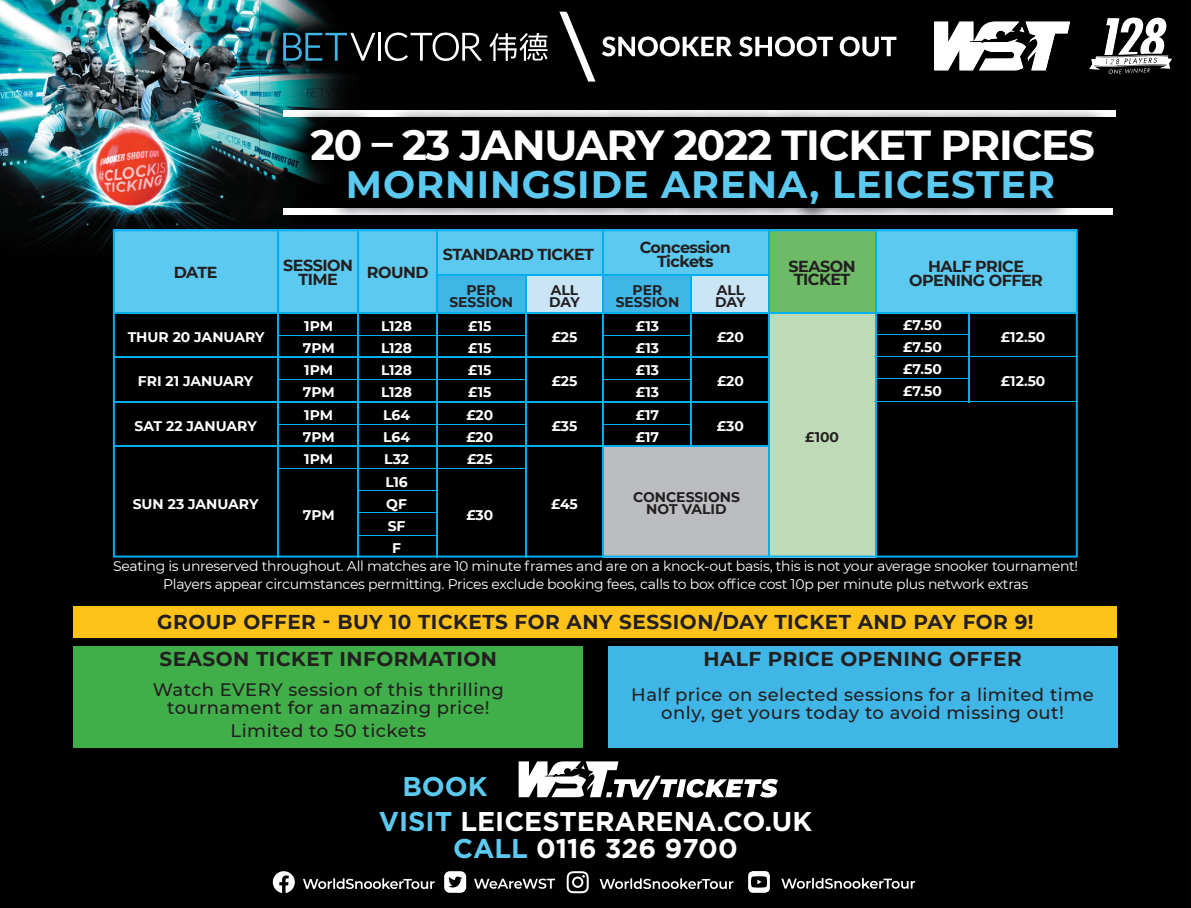
<style>
.page{position:relative;width:1191px;height:908px;background:#fff}
.page>*{position:absolute;margin:0;border:0;box-sizing:border-box;transform-origin:0 0}
.t1{font:700 42px "Montserrat";letter-spacing:-.03em;color:#fff}
.t2{font:700 38px "Montserrat";letter-spacing:.025em;color:#5ccaf0}
.t3{font:700 27px/27px "Gotham";color:#fff;text-align:center}
.t4{font:700 27px "Gotham";color:#5ccaf0}
.t5{font:700 20px/36.4px "Montserrat";letter-spacing:.025em;color:#231f20}
.t6{font:500 18px/18px "Montserrat";letter-spacing:.025em;color:#231f20;text-align:center}
.t7{font:700 16px/14px "Montserrat";letter-spacing:-.03em;color:#231f20;text-align:center}
.t8{font:14px/18px "Montserrat";letter-spacing:-.02em;color:#fff;text-align:center}
.t9{font:700 14px/22.2px "Montserrat";color:#fff;text-align:justify}
.t10{font:700 14px/12px "Montserrat";color:#231f20;text-align:center}
.s1{color:#5ccaf0}
</style>
<div class="page">
<img style="left:0;top:0;width:1190px;height:907px">
<img style="left:259px;top:0;width:857px;height:226px">
<img style="left:283px;top:111px;width:832px;height:6px">
<img style="left:283px;top:208px;width:829px;height:6px">
<img style="left:934px;top:22px;width:136px;height:48px">
<svg style="left:1089px;top:18px;width:83px;height:56px"></svg>
<svg style="left:489px;top:33px;width:58px;height:28px"></svg>
<svg style="left:283px;top:33px;width:92px;height:28px;background:#1b333d"></svg>
<hr style="left:378px;top:32px;width:3px;height:29px;background:#fff">
<svg style="left:385px;top:32px;width:97px;height:29px"></svg>
<svg style="left:559px;top:12px;width:36px;height:69px"></svg>
<svg style="left:602px;top:36px;width:130px;height:20px"></svg>
<svg style="left:739px;top:36px;width:94px;height:20px"></svg>
<svg style="left:839px;top:36px;width:57px;height:20px"></svg>
<hr style="left:114px;top:311px;width:964px;height:2px;background:#00aeef">
<hr style="left:874px;top:356px;width:204px;height:1px;background:#00aeef">
<svg style="left:113px;top:229px;width:964px;height:328px;background:#31565c"></svg>
<div style="left:74px;top:605px;width:1043px;height:32px;background:#fec21a"></div>
<div style="left:74px;top:646px;width:509px;height:101px;background:#40ae49"></div>
<div style="left:608px;top:646px;width:509px;height:101px;background:#3fb6e6"></div>
<svg style="left:273px;top:870px;width:22px;height:22px"></svg>
<svg style="left:303px;top:877px;width:131px;height:11px"></svg>
<svg style="left:444px;top:870px;width:22px;height:22px"></svg>
<svg style="left:474px;top:878px;width:81px;height:10px"></svg>
<svg style="left:566px;top:870px;width:22px;height:22px"></svg>
<svg style="left:599px;top:877px;width:134px;height:11px"></svg>
<svg style="left:748px;top:870px;width:22px;height:22px"></svg>
<svg style="left:781px;top:877px;width:134px;height:11px"></svg>
<svg style="left:518px;top:761px;width:260px;height:37px"></svg>
<p class="t7" style="left:174px;top:264px;width:45px">DATE</p>
<p class="t9" style="left:128px;top:325px;width:138px">THUR 20 JANUARY</p>
<p class="t9" style="left:138px;top:369px;width:117px">FRI 21 JANUARY</p>
<p class="t9" style="left:134px;top:413px;width:124px">SAT 22 JANUARY</p>
<p class="t9" style="left:133px;top:491px;width:127px">SUN 23 JANUARY</p>
<h1 class="t1" style="left:310px;top:115px;width:786px">20 – 23 JANUARY 2022 TICKET PRICES</h1>
<h2 class="t2" style="left:346px;top:157px;width:710px">MORNINGSIDE ARENA, LEICESTER</h2>
<p class="t7" style="left:640px;top:239px;width:93px">Concession<br>Tickets</p>
<p class="t7" style="left:443px;top:246px;width:153px">STANDARD TICKET</p>
<p class="t7" style="left:283px;top:258px;width:71px">SESSION<br>TIME</p>
<p class="t7" style="left:367px;top:265px;width:63px">ROUND</p>
<p class="t7" style="left:788px;top:258px;width:69px">SEASON<br>TICKET</p>
<p class="t7" style="left:909px;top:258px;width:135px">HALF PRICE<br>OPENING OFFER</p>
<p class="t10" style="left:449px;top:283px;width:65px">PER<br>SESSION</p>
<p class="t10" style="left:549px;top:283px;width:32px;text-align:left">ALL<br>DAY</p>
<p class="t10" style="left:615px;top:283px;width:65px">PER<br>SESSION</p>
<p class="t10" style="left:715px;top:283px;width:32px;text-align:left">ALL<br>DAY</p>
<p class="t9" style="left:303px;top:314px;width:34px">1PM 7PM 1PM 7PM 1PM 7PM 1PM</p>
<p class="t9" style="left:303px;top:502px;width:34px">7PM</p>
<p class="t9" style="left:381px;top:314px;width:32px;text-align:center">L128<br>L128<br>L128<br>L128<br>L64<br>L64<br>L32<br>L16<br>QF<br>SF<br>F</p>
<p class="t9" style="left:466px;top:314px;width:28px;text-align:left">£15 £15 £15 £15 £20 £20 £25</p>
<p class="t9" style="left:551px;top:325px;width:27px">£25</p>
<p class="t9" style="left:551px;top:369px;width:27px">£25</p>
<p class="t9" style="left:552px;top:414px;width:27px">£35</p>
<p class="t9" style="left:466px;top:503px;width:28px">£30</p>
<p class="t9" style="left:551px;top:491px;width:28px">£45</p>
<p class="t9" style="left:635px;top:314px;width:25px">£13 £13 £13 £13 £17 £17</p>
<p class="t9" style="left:717px;top:325px;width:28px">£20</p>
<p class="t9" style="left:717px;top:369px;width:28px">£20</p>
<p class="t9" style="left:717px;top:413px;width:28px">£30</p>
<p class="t10" style="left:633px;top:490px;width:108px">CONCESSIONS<br>NOT VALID</p>
<p class="t10" style="left:805px;top:430px;width:35px">£100</p>
<p class="t9" style="left:903px;top:313px;width:40px">£7.50</p>
<p class="t9" style="left:903px;top:335px;width:40px">£7.50 £7.50 £7.50</p>
<p class="t9" style="left:1000px;top:325px;width:46px">£12.50</p>
<p class="t9" style="left:1000px;top:369px;width:46px">£12.50</p>
<p class="t8" style="left:113px;top:556px;width:966px">Seating is unreserved throughout. All matches are 10 minute frames and are on a knock-out basis, this is not your average snooker tournament!<br>Players appear circumstances permitting. Prices exclude booking fees, calls to box office cost 10p per minute plus network extras</p>
<h3 class="t5" style="left:157px;top:603px;width:878px">GROUP OFFER - BUY 10 TICKETS FOR ANY SESSION/DAY TICKET AND PAY FOR 9!<br>SEASON TICKET INFORMATION</h3>
<p class="t6" style="left:153px;top:679px;width:353px">Watch EVERY session of this thrilling tournament for an amazing price!</p>
<p class="t6" style="left:231px;top:721px;width:197px">Limited to 50 tickets</p>
<h3 class="t5" style="left:703px;top:639px;width:320px">HALF PRICE OPENING OFFER</h3>
<p class="t6" style="left:631px;top:685px;width:464px">Half price on selected sessions for a limited time only, get yours today to avoid missing out!</p>
<h3 class="t4" style="left:402px;top:768px;width:87px">BOOK</h3>
<h3 class="t3" style="left:379px;top:807px;width:435px"><span class="s1">VISIT</span> LEICESTERARENA.CO.UK<br><span class="s1">CALL</span> 0116 326 9700</h3>
</div>
